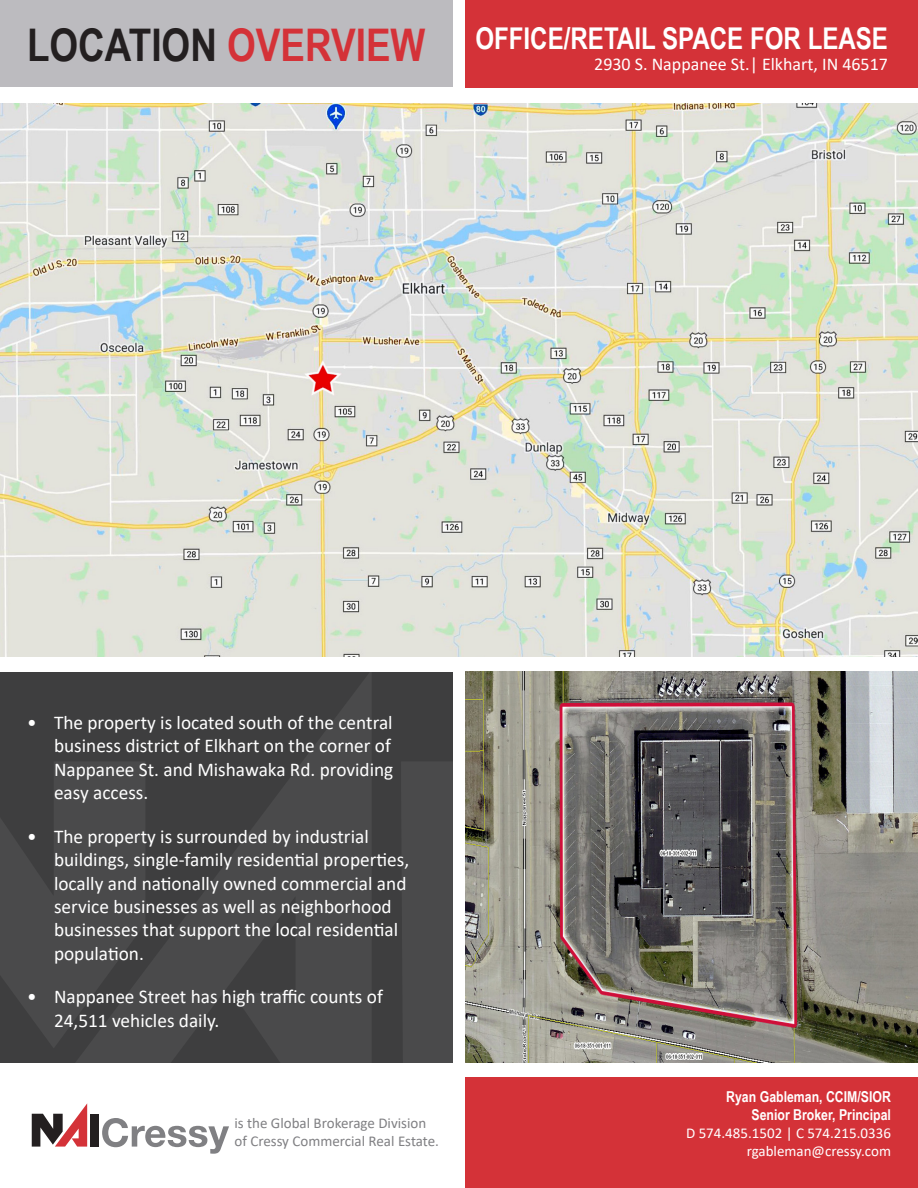
<style>
.page{position:relative;width:918px;height:1188px;background:#fff}
.page>*{position:absolute;margin:0;border:0;box-sizing:border-box;transform-origin:0 0}
.t1{font:700 45px "Arial Narrow";color:#231f20}
.t2{font:700 30px "Arial Narrow";color:#fff}
.t3{font:19.5px/23.4px "Calibri";color:#fff}
.t4{font:18px "Calibri";color:#fff}
.t5{font:15px/18px "Calibri";color:#808083}
.t6{font:15px/18px "Calibri";color:#fff;text-align:right}
.t7{font:700 15px/18px "Arial Narrow";color:#fff;text-align:right}
.s1{color:#d43238}
</style>
<div class="page">
<div style="left:466px;top:1078px;width:452px;height:110px;background:#d43238"></div>
<div style="left:90px;top:1114px;width:9px;height:33px;background:#231f20"></div>
<svg style="left:32px;top:1103px;width:55px;height:44px"></svg>
<svg style="left:102px;top:1118px;width:127px;height:36px"></svg>
<div style="left:466px;top:0;width:452px;height:87px;background:#d43238"></div>
<img style="left:0;top:672px;width:452px;height:391px">
<img style="left:0;top:104px;width:918px;height:553px">
<img style="left:466px;top:672px;width:452px;height:391px">
<div style="left:0;top:0;width:452px;height:87px;background:#bcbbbf"></div>
<p class="t1" style="left:27px;top:11px;width:400px">LOCATION <span class="s1">OVERVIEW</span></p>
<h2 class="t2" style="left:475px;top:16px;width:414px">OFFICE/RETAIL SPACE FOR LEASE</h2>
<p class="t4" style="left:594px;top:52px;width:295px">2930 S. Nappanee St.| Elkhart, IN 46517</p>
<p class="t3" style="left:54px;top:710px;width:341px;text-indent:-27px">• The property is located south of the central business district of Elkhart on the corner of Nappanee St. and Mishawaka Rd. providing easy access.</p>
<p class="t3" style="left:54px;top:824px;width:357px;text-indent:-27px">• The property is surrounded by industrial buildings, single-family residential properties, locally and nationally owned commercial and service businesses as well as neighborhood businesses that support the local residential population.</p>
<p class="t3" style="left:54px;top:985px;width:330px;text-indent:-27px">• Nappanee Street has high traffic counts of<br>24,511 vehicles daily.</p>
<p class="t5" style="left:234px;top:1114px;width:206px">is the Global Brokerage Division of Cressy Commercial Real Estate.</p>
<p class="t7" style="left:726px;top:1087px;width:166px">Ryan Gableman, CCIM/SIOR<br>Senior Broker, Principal</p>
<p class="t6" style="left:686px;top:1124px;width:206px">D 574.485.1502 | C 574.215.0336 rgableman@cressy.com</p>
</div>
